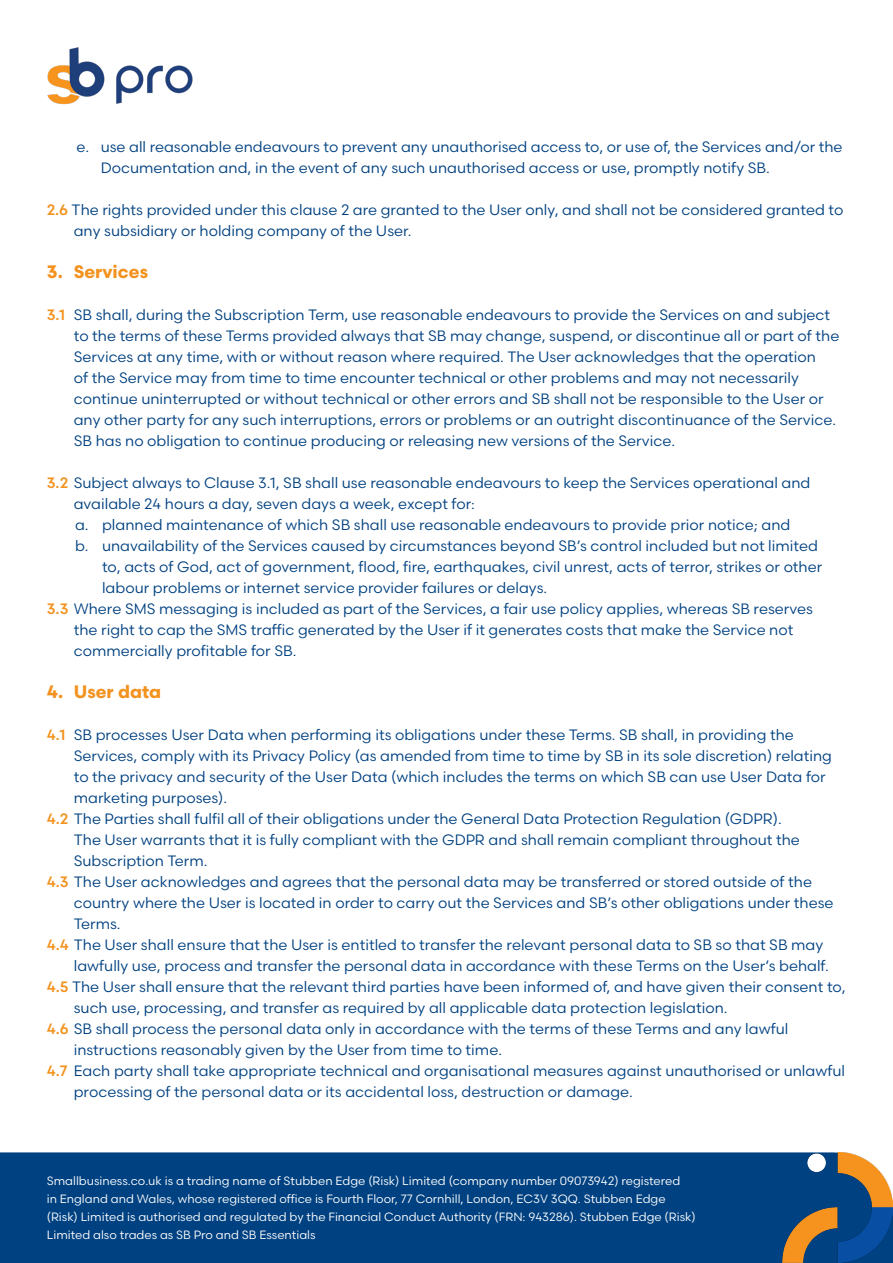
<style>
.page{position:relative;width:893px;height:1263px;background:#fff}
.page>*{position:absolute;margin:0;border:0;box-sizing:border-box;transform-origin:0 0}
.t1{font:700 18px "Scandia";color:#f3921f}
.t2{font:15px/21px "Scandia";color:#004181}
.t3{font:12px/18px "Scandia";color:#fff}
.s1{font-weight:500;color:#f3921f}
</style>
<div class="page">
<img style="left:47px;top:47px;width:146px;height:58px">
<div style="left:0;top:1152px;width:782px;height:111px;background:#004181"></div>
<img style="left:782px;top:1152px;width:111px;height:111px">
<p class="t2" style="left:101px;top:136px;width:743px;text-indent:-24px">e. use all reasonable endeavours to prevent any unauthorised access to, or use of, the Services and/or the<br>Documentation and, in the event of any such unauthorised access or use, promptly notify SB.</p>
<p class="t2" style="left:74px;top:199px;width:771px;text-indent:-27px"><span class="s1">2.6</span> The rights provided under this clause 2 are granted to the User only, and shall not be considered granted to any subsidiary or holding company of the User.</p>
<p class="t1" style="left:47px;top:260px;width:103px">3. Services</p>
<p class="t2" style="left:74px;top:304px;width:767px;text-indent:-27px"><span class="s1">3.1</span> SB shall, during the Subscription Term, use reasonable endeavours to provide the Services on and subject to the terms of these Terms provided always that SB may change, suspend, or discontinue all or part of the Services at any time, with or without reason where required. The User acknowledges that the operation<br>of the Service may from time to time encounter technical or other problems and may not necessarily continue uninterrupted or without technical or other errors and SB shall not be responsible to the User or any other party for any such interruptions, errors or problems or an outright discontinuance of the Service.<br>SB has no obligation to continue producing or releasing new versions of the Service.</p>
<p class="t2" style="left:74px;top:472px;width:738px;text-indent:-27px"><span class="s1">3.2</span> Subject always to Clause 3.1, SB shall use reasonable endeavours to keep the Services operational and available 24 hours a day, seven days a week, except for:</p>
<p class="t2" style="left:75px;top:514px;width:717px">a. planned maintenance of which SB shall use reasonable endeavours to provide prior notice; and</p>
<p class="t2" style="left:102px;top:535px;width:722px;text-indent:-27px">b. unavailability of the Services caused by circumstances beyond SB’s control included but not limited to, acts of God, act of government, flood, fire, earthquakes, civil unrest, acts of terror, strikes or other labour problems or internet service provider failures or delays.</p>
<p class="t2" style="left:74px;top:598px;width:741px;text-indent:-27px"><span class="s1">3.3</span> Where SMS messaging is included as part of the Services, a fair use policy applies, whereas SB reserves the right to cap the SMS traffic generated by the User if it generates costs that make the Service not commercially profitable for SB.</p>
<p class="t1" style="left:47px;top:681px;width:116px">4. User data</p>
<p class="t2" style="left:74px;top:724px;width:760px;text-indent:-27px"><span class="s1">4.1</span> SB processes User Data when performing its obligations under these Terms. SB shall, in providing the Services, comply with its Privacy Policy (as amended from time to time by SB in its sole discretion) relating to the privacy and security of the User Data (which includes the terms on which SB can use User Data for marketing purposes).</p>
<p class="t2" style="left:74px;top:808px;width:728px;text-indent:-27px"><span class="s1">4.2</span> The Parties shall fulfil all of their obligations under the General Data Protection Regulation (GDPR).<br>The User warrants that it is fully compliant with the GDPR and shall remain compliant throughout the<br>Subscription Term.</p>
<p class="t2" style="left:74px;top:871px;width:761px;text-indent:-27px"><span class="s1">4.3</span> The User acknowledges and agrees that the personal data may be transferred or stored outside of the country where the User is located in order to carry out the Services and SB’s other obligations under these<br>Terms.</p>
<p class="t2" style="left:74px;top:934px;width:756px;text-indent:-27px"><span class="s1">4.4</span> The User shall ensure that the User is entitled to transfer the relevant personal data to SB so that SB may lawfully use, process and transfer the personal data in accordance with these Terms on the User’s behalf.</p>
<p class="t2" style="left:74px;top:976px;width:773px;text-indent:-27px"><span class="s1">4.5</span> The User shall ensure that the relevant third parties have been informed of, and have given their consent to, such use, processing, and transfer as required by all applicable data protection legislation.</p>
<p class="t2" style="left:74px;top:1018px;width:716px;text-indent:-27px"><span class="s1">4.6</span> SB shall process the personal data only in accordance with the terms of these Terms and any lawful instructions reasonably given by the User from time to time.</p>
<p class="t2" style="left:74px;top:1060px;width:773px;text-indent:-27px"><span class="s1">4.7</span> Each party shall take appropriate technical and organisational measures against unauthorised or unlawful processing of the personal data or its accidental loss, destruction or damage.</p>
<p class="t3" style="left:47px;top:1171px;width:650px">Smallbusiness.co.uk is a trading name of Stubben Edge (Risk) Limited (company number 09073942) registered<br>in England and Wales, whose registered office is Fourth Floor, 77 Cornhill, London, EC3V 3QQ. Stubben Edge (Risk) Limited is authorised and regulated by the Financial Conduct Authority (FRN: 943286). Stubben Edge (Risk)<br>Limited also trades as SB Pro and SB Essentials</p>
</div>
